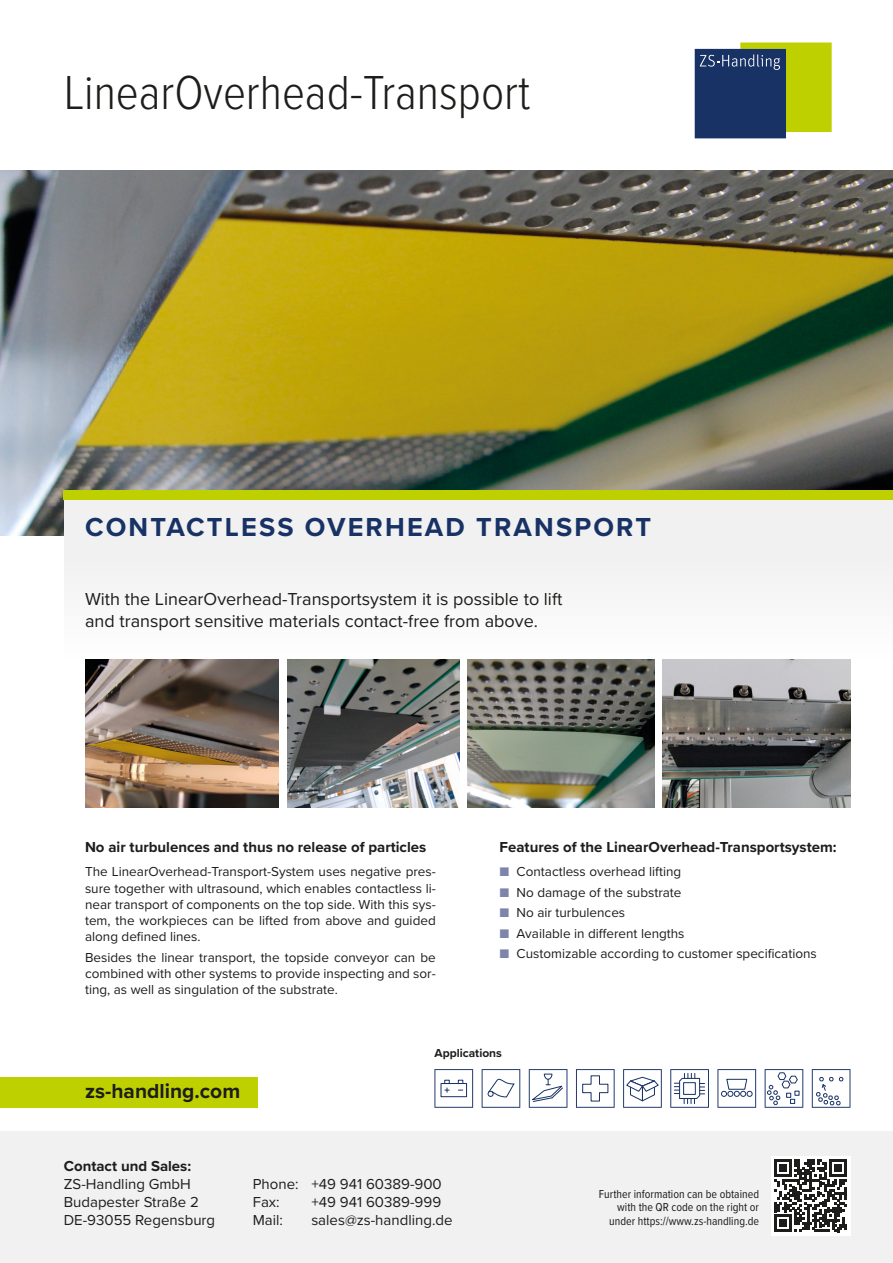
<style>
.page{position:relative;width:893px;height:1263px;background:#fff}
.page>*{position:absolute;margin:0;border:0;box-sizing:border-box;transform-origin:0 0}
.head_oben{font:300 49.5px "Proxima Nova Cond";color:#1d1d1b}
.subhead_blau_versal{font:700 27px "Proxima Nova";letter-spacing:.08em;color:#183265}
.green_button{font:700 21px "Proxima Nova";color:#1d1d1b}
.subline{font:18px/21.6px "Proxima Nova";color:#1d1d1b}
.adress{font:15px/18px "Proxima Nova";color:#1d1d1b}
.body_bold_subline{font:700 15px "Proxima Nova";color:#1d1d1b}
.adress_bold{font:700 15px "Proxima Nova";color:#1d1d1b}
.body{font:13.5px/16.2px "Proxima Nova";color:#1d1d1b;text-align:justify}
.weitere_informatione{font:12px/13.5px "Proxima Nova Cond";color:#1d1d1b;text-align:right}
.Einsatzmöglichkeiten{font:700 12px "Proxima Nova";color:#1d1d1b}
.s1{font-family:"Proxima Nova Cond";font-size:15px;color:#7e85ab}
</style>
<div class="page">
<img style="left:85px;top:659px;width:194px;height:148px">
<img style="left:468px;top:659px;width:186px;height:148px">
<img style="left:663px;top:659px;width:187px;height:148px">
<img style="left:287px;top:659px;width:172px;height:148px">
<img style="left:0;top:170px;width:893px;height:366px">
<div style="left:64px;top:500px;width:829px;height:159px;background:#f1f1f1"></div>
<div style="left:0;top:1131px;width:893px;height:132px;background:#f1f1f1"></div>
<svg style="left:695px;top:43px;width:137px;height:95px;background:#5d734c"></svg>
<div style="left:64px;top:490px;width:829px;height:10px;background:#bfd000"></div>
<div style="left:0;top:1077px;width:258px;height:30px;background:#bfd000"></div>
<div style="left:771px;top:1156px;width:79px;height:79px;background:#fff"></div>
<svg style="left:774px;top:1159px;width:73px;height:73px"></svg>
<svg style="left:765px;top:1069px;width:38px;height:39px"></svg>
<svg style="left:812px;top:1069px;width:38px;height:39px"></svg>
<svg style="left:717px;top:1069px;width:39px;height:39px"></svg>
<svg style="left:482px;top:1069px;width:38px;height:39px"></svg>
<svg style="left:529px;top:1069px;width:38px;height:39px"></svg>
<svg style="left:434px;top:1069px;width:39px;height:39px"></svg>
<svg style="left:623px;top:1069px;width:39px;height:39px"></svg>
<svg style="left:670px;top:1069px;width:39px;height:39px"></svg>
<svg style="left:576px;top:1069px;width:39px;height:39px"></svg>
<p class="head_oben" style="left:64px;top:56px;width:468px">LinearOverhead-Transport</p>
<p class="subhead_blau_versal" style="left:85px;top:507px;width:568px">CONTACTLESS OVERHEAD TRANSPORT</p>
<p class="subline" style="left:85px;top:588px;width:479px">With the LinearOverhead-Transportsystem it is possible to lift and transport sensitive materials contact-free from above.</p>
<p class="body_bold_subline" style="left:85px;top:835px;width:343px">No air turbulences and thus no release of particles</p>
<p class="body" style="left:85px;top:863px;width:352px">The LinearOverhead-Transport-System uses negative pres&shy;sure together with ultrasound, which enables contactless li&shy;near transport of components on the top side. With this sys&shy;tem, the workpieces can be lifted from above and guided along defined lines.</p>
<p class="body" style="left:85px;top:948px;width:352px">Besides the linear transport, the topside conveyor can be combined with other systems to provide inspecting and sor&shy;ting, as well as singulation of the substrate.</p>
<p class="body_bold_subline" style="left:500px;top:835px;width:339px">Features of the LinearOverhead-Transportsystem:</p>
<p class="body" style="left:500px;top:863px;width:183px"><span class="s1">■</span> Contactless overhead lifting</p>
<p class="body" style="left:500px;top:883px;width:183px"><span class="s1">■</span> No damage of the substrate</p>
<p class="body" style="left:500px;top:904px;width:127px"><span class="s1">■</span> No air turbulences</p>
<p class="body" style="left:500px;top:924px;width:186px"><span class="s1">■</span> Available in different lengths</p>
<p class="body" style="left:500px;top:945px;width:319px"><span class="s1">■</span> Customizable according to customer specifications</p>
<p class="green_button" style="left:85px;top:1075px;width:157px">zs-handling.com</p>
<p class="Einsatzmöglichkeiten" style="left:434px;top:1044px;width:69px">Applications</p>
<p class="adress_bold" style="left:64px;top:1154px;width:129px">Contact und Sales:</p>
<p class="adress" style="left:64px;top:1174px;width:129px">ZS-Handling GmbH</p>
<p class="adress" style="left:64px;top:1192px;width:137px">Budapester Straße 2</p>
<p class="adress" style="left:64px;top:1210px;width:153px">DE-93055 Regensburg</p>
<p class="adress" style="left:253px;top:1174px;width:190px">Phone: +49 941 60389-900<br>Fax:</p>
<p class="adress" style="left:311px;top:1192px;width:131px">+49 941 60389-999</p>
<p class="adress" style="left:253px;top:1210px;width:32px">Mail:</p>
<p class="adress" style="left:311px;top:1210px;width:143px">sales@zs-handling.de</p>
<p class="weitere_informatione" style="left:599px;top:1186px;width:162px">Further information can be obtained with the QR code on the right or under https://www.zs-handling.de</p>
</div>
